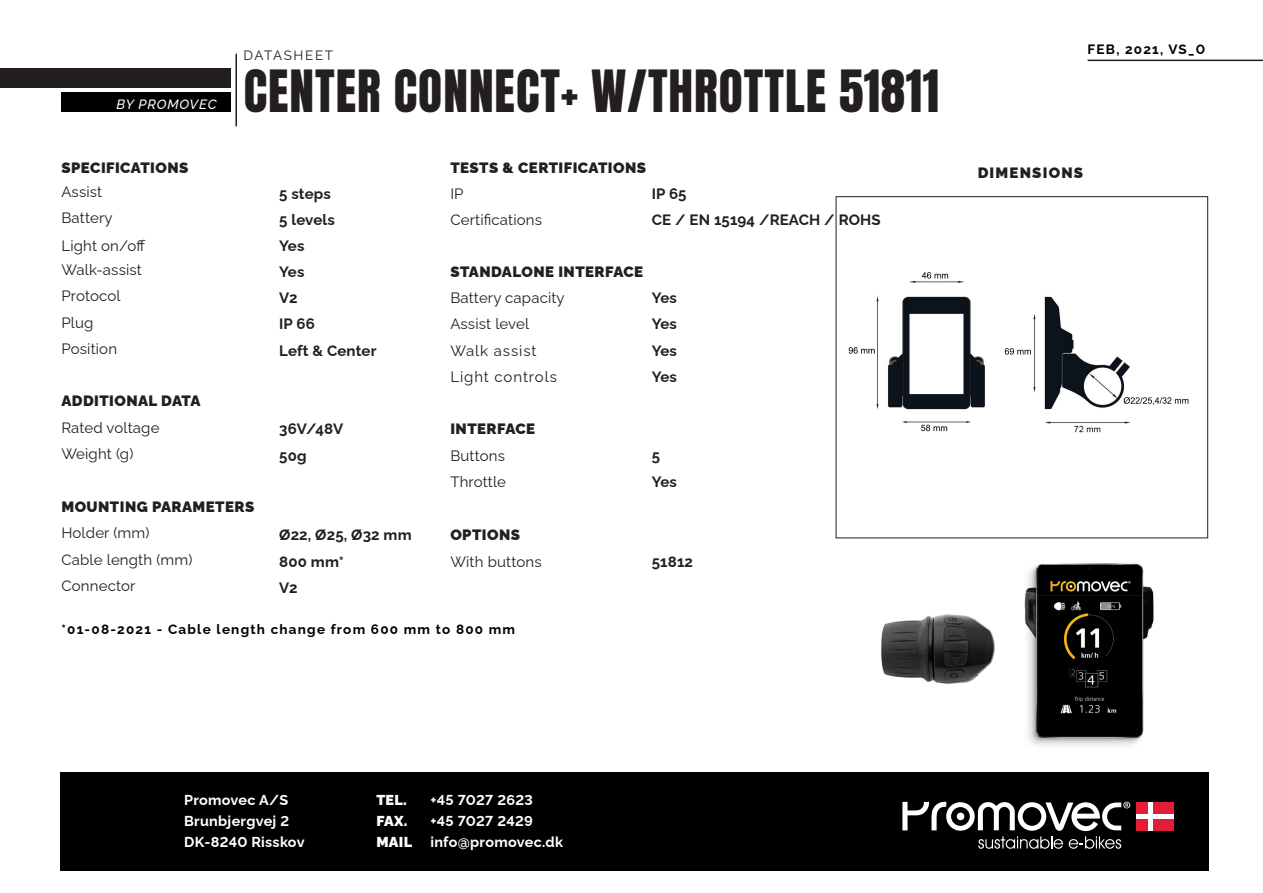
<style>
.page{position:relative;width:1263px;height:893px;background:#fff}
.page>*{position:absolute;margin:0;border:0;box-sizing:border-box;transform-origin:0 0}
.Brødtekst{font:49.5px "Anton";letter-spacing:.02em;color:#231f20}
.Brødtekst-2{font:15px "Raleway";letter-spacing:.01em;color:#231f20}
.Brødtekst-3{font:700 15px "Raleway";letter-spacing:.01em;color:#231f20}
.Under-overskift__brø{font:900 15px "Raleway";letter-spacing:.03em;color:#231f20}
.Brødtekst-4{font:15px "Raleway";letter-spacing:.06em;color:#231f20}
.Under-overskift__brø-2{font:900 15px "Raleway";letter-spacing:.08em;color:#231f20}
.t1{font:700 14.4px/20.5px "Raleway";letter-spacing:.02em;color:#fff}
.t2{font:900 14.4px "Raleway";letter-spacing:.02em;color:#fff}
.Forside_-_overskrift{font:700 13.5px "Raleway";letter-spacing:.09em;color:#000001}
.t3{font:italic 500 13.5px "Raleway";letter-spacing:.06em;color:#fff}
.Forside_-_overskrift-2{font:13.5px "Raleway";letter-spacing:.115em;color:#231f20}
</style>
<div class="page">
<div style="left:61px;top:772px;width:1148px;height:99px;background:#000"></div>
<svg style="left:902px;top:802px;width:228px;height:47px"></svg>
<div style="left:1136px;top:818px;width:12px;height:12px;background:#e31c38"></div>
<div style="left:1136px;top:802px;width:12px;height:12px;background:#e31c38"></div>
<div style="left:1152px;top:802px;width:21px;height:12px;background:#e31c38"></div>
<div style="left:1152px;top:818px;width:21px;height:12px;background:#e31c38"></div>
<hr style="left:1136px;top:814px;width:37px;height:4px;background:#fff">
<hr style="left:1148px;top:802px;width:4px;height:28px;background:#fff">
<img style="left:848px;top:272px;width:341px;height:161px">
<img style="left:896px;top:537px;width:295px;height:209px">
<div style="left:0;top:69px;width:230px;height:19px;background:#231f20"></div>
<div style="left:61px;top:93px;width:169px;height:19px;background:#000001"></div>
<hr style="left:235px;top:54px;width:2px;height:72px;background:#231f20">
<hr style="left:1088px;top:60px;width:175px;height:1px;background:#231f20">
<img style="left:881px;top:615px;width:114px;height:69px">
<p class="t3" style="left:117px;top:93px;width:101px">BY PROMOVEC</p>
<p class="Forside_-_overskrift-2" style="left:243px;top:45px;width:91px">DATASHEET</p>
<p class="Brødtekst" style="left:244px;top:66px;width:697px">CENTER CONNECT+ W/THROTTLE 51811</p>
<p class="Under-overskift__brø" style="left:61px;top:155px;width:128px">SPECIFICATIONS</p>
<p class="Under-overskift__brø" style="left:450px;top:155px;width:197px">TESTS &amp; CERTIFICATIONS</p>
<p class="Brødtekst-2" style="left:61px;top:180px;width:42px">Assist</p>
<p class="Brødtekst-3" style="left:279px;top:181px;width:53px">5 steps</p>
<p class="Brødtekst-2" style="left:450px;top:181px;width:15px">IP</p>
<p class="Brødtekst-3" style="left:652px;top:181px;width:36px">IP 65</p>
<p class="Brødtekst-2" style="left:61px;top:206px;width:53px">Battery</p>
<p class="Brødtekst-3" style="left:279px;top:208px;width:57px">5 levels</p>
<p class="Brødtekst-2" style="left:450px;top:208px;width:93px">Certifications</p>
<p class="Brødtekst-3" style="left:652px;top:208px;width:230px">CE / EN 15194 /REACH / ROHS</p>
<p class="Brødtekst-2" style="left:61px;top:234px;width:86px">Light on/off</p>
<p class="Brødtekst-3" style="left:279px;top:234px;width:27px">Yes</p>
<p class="Brødtekst-2" style="left:61px;top:258px;width:82px">Walk-assist</p>
<p class="Brødtekst-3" style="left:279px;top:260px;width:27px">Yes</p>
<p class="Under-overskift__brø" style="left:450px;top:260px;width:194px">STANDALONE INTERFACE</p>
<p class="Brødtekst-2" style="left:61px;top:284px;width:61px">Protocol</p>
<p class="Brødtekst-3" style="left:279px;top:286px;width:20px">V2</p>
<p class="Brødtekst-2" style="left:450px;top:286px;width:116px">Battery capacity</p>
<p class="Brødtekst-3" style="left:652px;top:286px;width:27px">Yes</p>
<p class="Brødtekst-2" style="left:61px;top:310px;width:34px">Plug</p>
<p class="Brødtekst-3" style="left:279px;top:312px;width:37px">IP 66</p>
<p class="Brødtekst-2" style="left:450px;top:312px;width:80px">Assist level</p>
<p class="Brødtekst-3" style="left:652px;top:312px;width:27px">Yes</p>
<p class="Brødtekst-2" style="left:61px;top:337px;width:57px">Position</p>
<p class="Brødtekst-3" style="left:279px;top:339px;width:99px">Left &amp; Center</p>
<p class="Brødtekst-4" style="left:450px;top:339px;width:88px">Walk assist</p>
<p class="Brødtekst-3" style="left:652px;top:339px;width:27px">Yes</p>
<p class="Brødtekst-4" style="left:450px;top:365px;width:108px">Light controls</p>
<p class="Brødtekst-3" style="left:652px;top:365px;width:27px">Yes</p>
<p class="Under-overskift__brø" style="left:61px;top:389px;width:140px">ADDITIONAL DATA</p>
<p class="Brødtekst-2" style="left:61px;top:415px;width:100px">Rated voltage</p>
<p class="Brødtekst-3" style="left:279px;top:417px;width:65px">36V/48V</p>
<p class="Under-overskift__brø" style="left:450px;top:417px;width:86px">INTERFACE</p>
<p class="Brødtekst-2" style="left:61px;top:442px;width:73px">Weight (g)</p>
<p class="Brødtekst-3" style="left:279px;top:444px;width:29px">50g</p>
<p class="Brødtekst-2" style="left:450px;top:444px;width:56px">Buttons</p>
<p class="Brødtekst-3" style="left:652px;top:444px;width:10px">5</p>
<p class="Brødtekst-2" style="left:450px;top:470px;width:57px">Throttle</p>
<p class="Brødtekst-3" style="left:652px;top:470px;width:27px">Yes</p>
<p class="Under-overskift__brø" style="left:61px;top:494px;width:194px">MOUNTING PARAMETERS</p>
<p class="Brødtekst-2" style="left:61px;top:520px;width:89px">Holder (mm)</p>
<p class="Brødtekst-3" style="left:279px;top:522px;width:134px">Ø22, Ø25, Ø32 mm</p>
<p class="Under-overskift__brø" style="left:450px;top:522px;width:71px">OPTIONS</p>
<p class="Brødtekst-2" style="left:61px;top:548px;width:132px">Cable length (mm)</p>
<p class="Brødtekst-3" style="left:279px;top:549px;width:66px">800 mm*</p>
<p class="Brødtekst-2" style="left:450px;top:549px;width:93px">With buttons</p>
<p class="Brødtekst-3" style="left:652px;top:549px;width:43px">51812</p>
<p class="Brødtekst-2" style="left:61px;top:574px;width:76px">Connector</p>
<p class="Brødtekst-3" style="left:279px;top:575px;width:20px">V2</p>
<p class="Forside_-_overskrift" style="left:61px;top:619px;width:455px">*01-08-2021 - Cable length change from 600 mm to 800 mm</p>
<p class="Forside_-_overskrift" style="left:1088px;top:38px;width:119px">FEB, 2021, VS_0</p>
<p class="Under-overskift__brø-2" style="left:978px;top:161px;width:107px">DIMENSIONS</p>
<p class="t1" style="left:184px;top:788px;width:122px">Promovec A/S<br>Brunbjergvej 2<br>DK-8240 Risskov</p>
<p class="t2" style="left:376px;top:789px;width:32px">TEL.</p>
<p class="t1" style="left:430px;top:788px;width:104px">+45 7027 2623</p>
<p class="t2" style="left:376px;top:809px;width:32px">FAX.</p>
<p class="t1" style="left:430px;top:809px;width:104px">+45 7027 2429</p>
<p class="t2" style="left:376px;top:830px;width:37px">MAIL</p>
<p class="t1" style="left:430px;top:830px;width:134px">info@promovec.dk</p>
</div>
